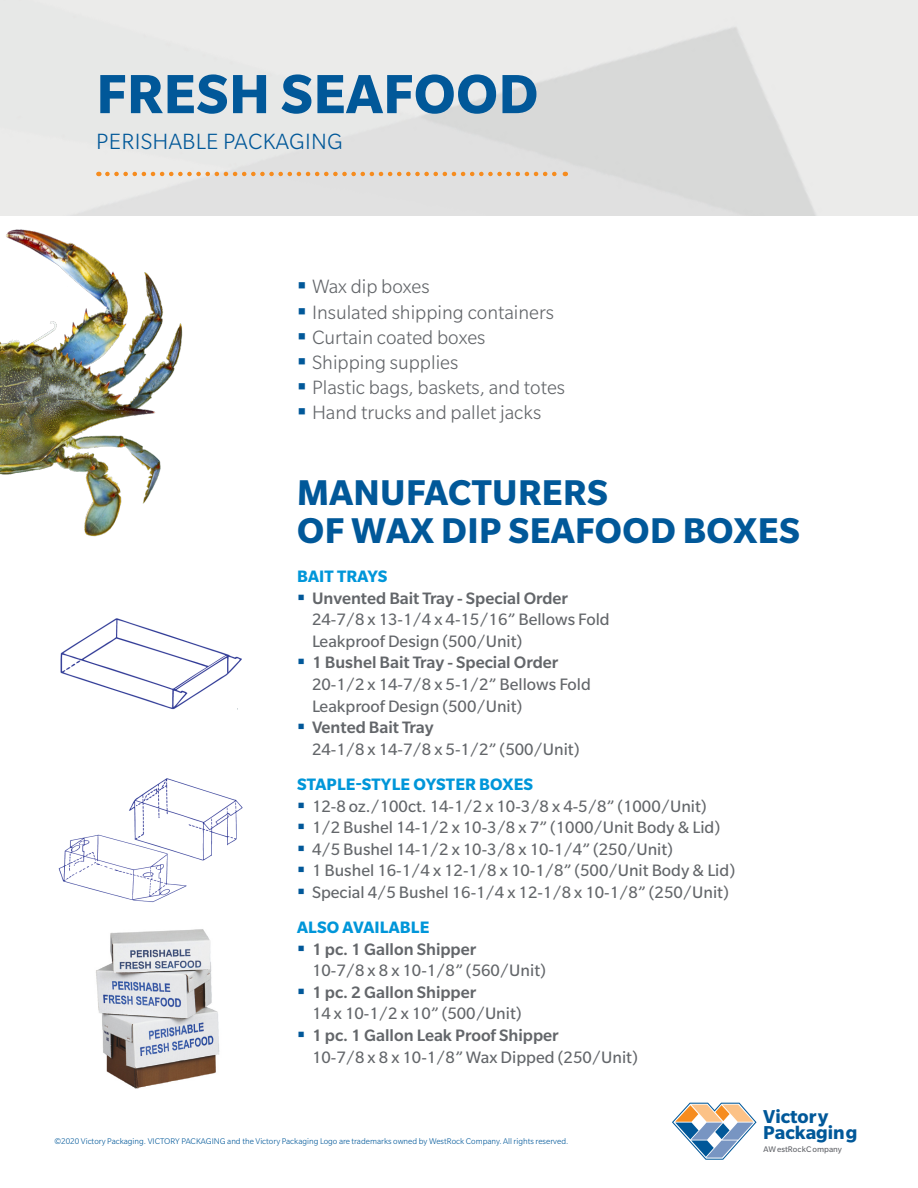
<style>
.page{position:relative;width:918px;height:1188px;background:#fff}
.page>*{position:absolute;margin:0;border:0;box-sizing:border-box;transform-origin:0 0}
._1__Title{font:700 60px "Slate Pro";letter-spacing:.01em;color:#015899}
._3__Title{font:700 39px/37.8px "Slate Pro";letter-spacing:.01em;color:#015899}
._2__Title{font:300 24px "Slate Pro";letter-spacing:.01em;color:#015899}
.t1{font:300 21px "Slate Pro";color:#63666a}
.t2{font:700 20.25px/16px "Slate Pro";color:#015899}
.t3{font:18px/21.6px "Slate Pro";color:#63666a}
._1__header_12pt{font:700 18px "Slate Pro";letter-spacing:.01em;color:#0096d9}
.t4{font:300 9px "Slate Pro";color:#015899}
.t5{font:8.85px "Slate Pro";color:#63656a}
.s1{font-weight:500}
</style>
<div class="page">
<img style="left:0;top:0;width:918px;height:216px">
<svg style="left:107px;top:172px;width:459px;height:4px"></svg>
<svg style="left:672px;top:1103px;width:85px;height:57px"></svg>
<img style="left:0;top:229px;width:183px;height:308px">
<img style="left:60px;top:618px;width:182px;height:92px">
<img style="left:58px;top:778px;width:185px;height:125px">
<img style="left:96px;top:929px;width:124px;height:160px">
<p class="_1__Title" style="left:96px;top:61px;width:443px">FRESH SEAFOOD</p>
<p class="_2__Title" style="left:96px;top:129px;width:248px">PERISHABLE PACKAGING</p>
<p class="t1" style="left:312px;top:276px;width:119px">Wax dip boxes</p>
<p class="t1" style="left:312px;top:301px;width:244px">Insulated shipping containers</p>
<p class="t1" style="left:312px;top:326px;width:175px">Curtain coated boxes</p>
<p class="t1" style="left:312px;top:351px;width:148px">Shipping supplies</p>
<p class="t1" style="left:312px;top:377px;width:255px">Plastic bags, baskets, and totes</p>
<p class="t1" style="left:312px;top:402px;width:231px">Hand trucks and pallet jacks</p>
<p class="_3__Title" style="left:297px;top:473px;width:504px">MANUFACTURERS<br>OF WAX DIP SEAFOOD BOXES</p>
<p class="_1__header_12pt" style="left:297px;top:566px;width:92px">BAIT TRAYS</p>
<p class="t3" style="left:312px;top:587px;width:299px"><span class="s1">Unvented Bait Tray - Special Order<br></span>24-7/8 x 13-1/4 x 4-15/16” Bellows Fold<br>Leakproof Design (500/Unit)</p>
<p class="t3" style="left:312px;top:652px;width:280px"><span class="s1">1 Bushel Bait Tray - Special Order<br></span>20-1/2 x 14-7/8 x 5-1/2” Bellows Fold<br>Leakproof Design (500/Unit)</p>
<p class="t3" style="left:312px;top:717px;width:269px"><span class="s1">Vented Bait Tray<br></span>24-1/8 x 14-7/8 x 5-1/2” (500/Unit)</p>
<p class="_1__header_12pt" style="left:297px;top:774px;width:238px">STAPLE-STYLE OYSTER BOXES</p>
<p class="t3" style="left:312px;top:795px;width:396px">12-8 oz./100ct. 14-1/2 x 10-3/8 x 4-5/8” (1000/Unit)</p>
<p class="t3" style="left:312px;top:817px;width:410px">1/2 Bushel 14-1/2 x 10-3/8 x 7” (1000/Unit Body &amp; Lid)</p>
<p class="t3" style="left:312px;top:838px;width:363px">4/5 Bushel 14-1/2 x 10-3/8 x 10-1/4” (250/Unit)</p>
<p class="t3" style="left:312px;top:860px;width:425px">1 Bushel 16-1/4 x 12-1/8 x 10-1/8” (500/Unit Body &amp; Lid)</p>
<p class="t3" style="left:312px;top:881px;width:418px">Special 4/5 Bushel 16-1/4 x 12-1/8 x 10-1/8” (250/Unit)</p>
<p class="_1__header_12pt" style="left:297px;top:917px;width:134px">ALSO AVAILABLE</p>
<p class="t3" style="left:312px;top:938px;width:235px"><span class="s1">1 pc. 1 Gallon Shipper<br></span>10-7/8 x 8 x 10-1/8” (560/Unit)</p>
<p class="t3" style="left:312px;top:981px;width:211px"><span class="s1">1 pc. 2 Gallon Shipper<br></span>14 x 10-1/2 x 10” (500/Unit)</p>
<p class="t3" style="left:312px;top:1024px;width:327px"><span class="s1">1 pc. 1 Gallon Leak Proof Shipper<br></span>10-7/8 x 8 x 10-1/8” Wax Dipped (250/Unit)</p>
<p class="t4" style="left:55px;top:1136px;width:515px">©2020 Victory Packaging. VICTORY PACKAGING and the Victory Packaging Logo are trademarks owned by WestRock Company. All rights reserved.</p>
<p class="t2" style="left:763px;top:1108px;width:96px">Victory<br>Packaging</p>
<p class="t5" style="left:764px;top:1145px;width:80px">AWestRockCompany</p>
</div>
